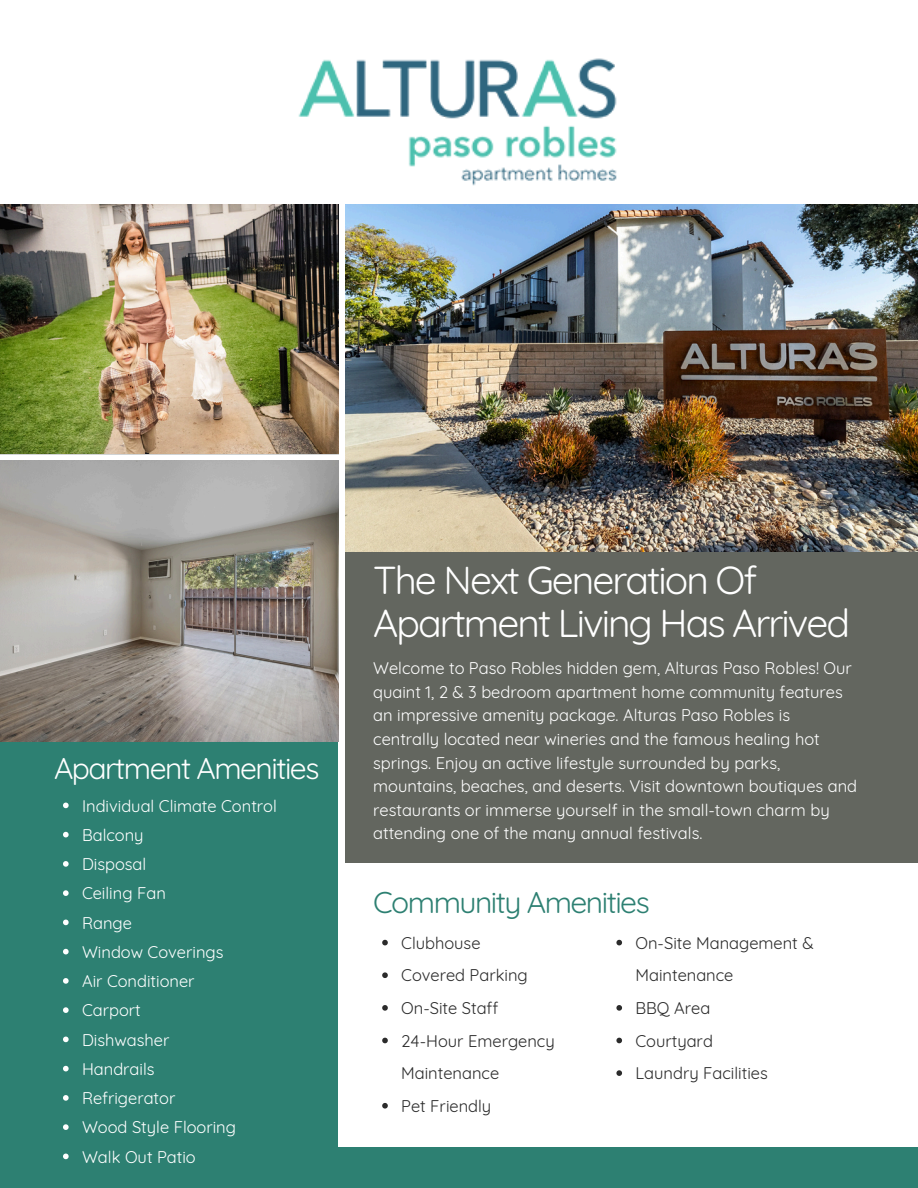
<style>
.page{position:relative;width:918px;height:1188px;background:#fff}
.page>*{position:absolute;margin:0;border:0;box-sizing:border-box;transform-origin:0 0}
.t1{font:39px/42.8px "Quicksand";letter-spacing:-.05em;color:#fff}
.t2{font:30px "Quicksand";letter-spacing:-.05em;color:#fff}
.t3{font:30px "Quicksand";letter-spacing:-.05em;color:#2d8072}
.t4{font:16.5px/23.7px "Quicksand";color:#fff}
.t5{font:16.5px/32.7px "Quicksand";color:#2b2b2b}
</style>
<div class="page">
<div style="left:0;top:461px;width:338px;height:727px;background:#2d8072"></div>
<div style="left:345px;top:204px;width:573px;height:658px;background:#63665f"></div>
<img style="left:345px;top:204px;width:573px;height:348px">
<img style="left:0;top:461px;width:339px;height:280px">
<div style="left:0;top:1148px;width:918px;height:40px;background:#2d8072"></div>
<img style="left:0;top:204px;width:339px;height:250px">
<img style="left:298px;top:58px;width:319px;height:128px">
<svg style="left:63px;top:803px;width:6px;height:5px"></svg>
<svg style="left:63px;top:832px;width:6px;height:5px"></svg>
<svg style="left:63px;top:861px;width:6px;height:6px"></svg>
<svg style="left:63px;top:890px;width:6px;height:6px"></svg>
<svg style="left:63px;top:920px;width:6px;height:5px"></svg>
<svg style="left:63px;top:949px;width:6px;height:5px"></svg>
<svg style="left:63px;top:978px;width:6px;height:6px"></svg>
<svg style="left:63px;top:1007px;width:6px;height:6px"></svg>
<svg style="left:63px;top:1037px;width:6px;height:5px"></svg>
<svg style="left:63px;top:1066px;width:6px;height:5px"></svg>
<svg style="left:63px;top:1095px;width:6px;height:6px"></svg>
<svg style="left:63px;top:1124px;width:6px;height:6px"></svg>
<svg style="left:63px;top:1154px;width:6px;height:5px"></svg>
<svg style="left:616px;top:940px;width:6px;height:5px"></svg>
<svg style="left:616px;top:1005px;width:6px;height:6px"></svg>
<svg style="left:616px;top:1038px;width:6px;height:5px"></svg>
<svg style="left:616px;top:1070px;width:6px;height:6px"></svg>
<svg style="left:382px;top:940px;width:6px;height:5px"></svg>
<svg style="left:382px;top:972px;width:6px;height:6px"></svg>
<svg style="left:382px;top:1005px;width:6px;height:6px"></svg>
<svg style="left:382px;top:1038px;width:6px;height:5px"></svg>
<svg style="left:382px;top:1103px;width:6px;height:6px"></svg>
<p class="t2" style="left:54px;top:749px;width:267px">Apartment Amenities</p>
<p class="t4" style="left:82px;top:794px;width:196px">Individual Climate Control</p>
<p class="t4" style="left:82px;top:823px;width:63px">Balcony</p>
<p class="t4" style="left:82px;top:852px;width:66px">Disposal</p>
<p class="t4" style="left:82px;top:881px;width:85px">Ceiling Fan</p>
<p class="t4" style="left:82px;top:911px;width:51px">Range</p>
<p class="t4" style="left:82px;top:940px;width:143px">Window Coverings</p>
<p class="t4" style="left:82px;top:969px;width:114px">Air Conditioner</p>
<p class="t4" style="left:82px;top:998px;width:60px">Carport</p>
<p class="t4" style="left:82px;top:1028px;width:89px">Dishwasher</p>
<p class="t4" style="left:82px;top:1057px;width:74px">Handrails</p>
<p class="t4" style="left:82px;top:1086px;width:95px">Refrigerator</p>
<h2 class="t4" style="left:82px;top:1115px;width:156px">Wood Style Flooring</h2>
<h2 class="t4" style="left:82px;top:1145px;width:115px">Walk Out Patio</h2>
<p class="t1" style="left:373px;top:558px;width:479px">The Next Generation Of<br>Apartment Living Has Arrived</p>
<p class="t4" style="left:373px;top:656px;width:485px">Welcome to Paso Robles hidden gem, Alturas Paso Robles! Our quaint 1, 2 &amp; 3 bedroom apartment home community features an impressive amenity package. Alturas Paso Robles is centrally located near wineries and the famous healing hot springs. Enjoy an active lifestyle surrounded by parks, mountains, beaches, and deserts. Visit downtown boutiques and restaurants or immerse yourself in the small-town charm by attending one of the many annual festivals.</p>
<p class="t3" style="left:373px;top:883px;width:278px">Community Amenities</p>
<p class="t5" style="left:401px;top:926px;width:81px">Clubhouse</p>
<p class="t5" style="left:401px;top:959px;width:128px">Covered Parking</p>
<p class="t5" style="left:401px;top:992px;width:99px">On-Site Staff</p>
<p class="t5" style="left:401px;top:1024px;width:155px">24-Hour Emergency<br>Maintenance</p>
<p class="t5" style="left:401px;top:1089px;width:92px">Pet Friendly</p>
<p class="t5" style="left:635px;top:926px;width:180px">On-Site Management &amp;<br>Maintenance</p>
<p class="t5" style="left:635px;top:992px;width:76px">BBQ Area</p>
<p class="t5" style="left:635px;top:1024px;width:79px">Courtyard</p>
<p class="t5" style="left:635px;top:1057px;width:134px">Laundry Facilities</p>
</div>
